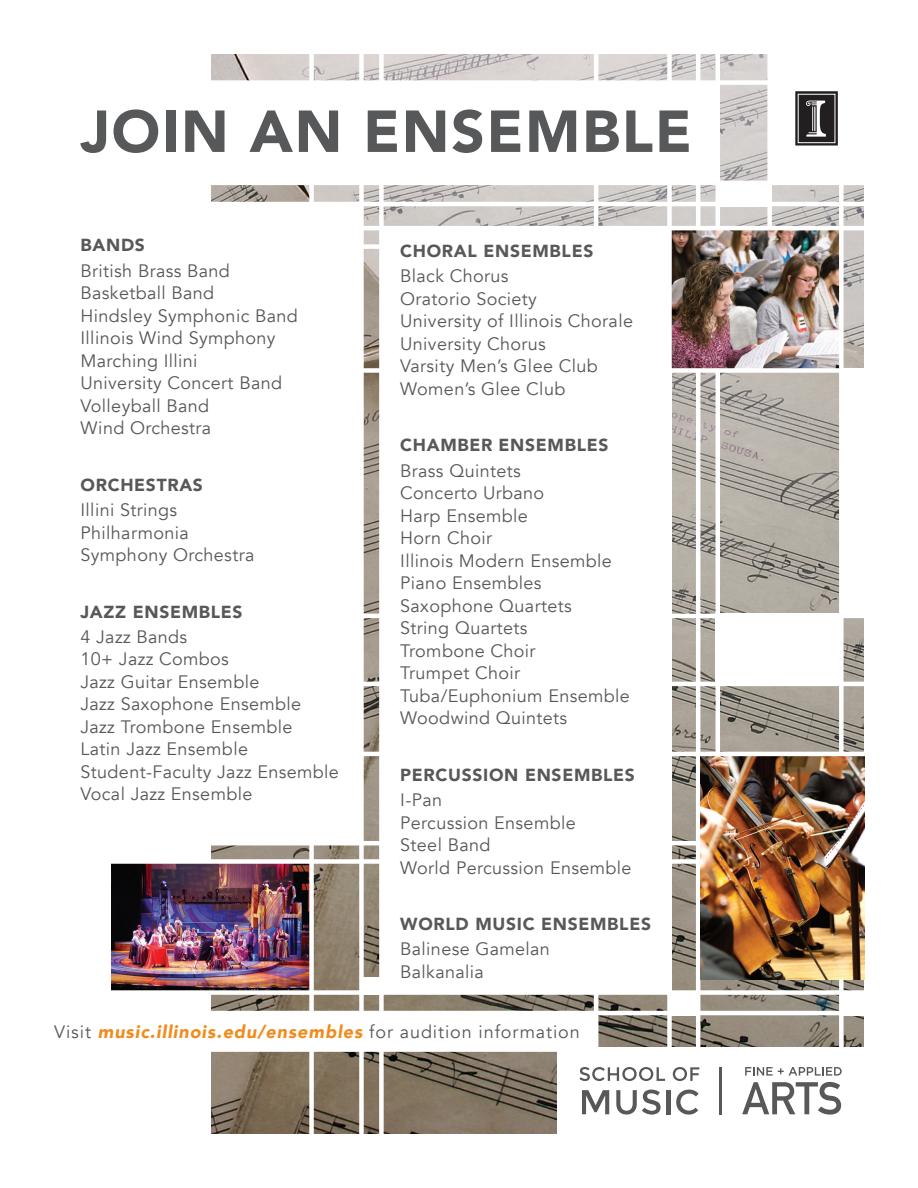
<style>
.page{position:relative;width:918px;height:1188px;background:#fff}
.page>*{position:absolute;margin:0;border:0;box-sizing:border-box;transform-origin:0 0}
.t1{font:900 58.5px "Avenir";letter-spacing:.03em;color:#57585a}
.t2{font:18px/22.5px "Avenir";letter-spacing:.02em;color:#57585a}
.t3{font:italic 900 18px "Avenir";letter-spacing:.05em;color:#f28b1d}
.t4{font:900 17.4px "Avenir";letter-spacing:.04em;color:#57585a}
.s1{font-weight:400;font-style:normal;color:#57585a}
</style>
<div class="page">
<img style="left:212px;top:54px;width:652px;height:1080px">
<div style="left:54px;top:82px;width:665px;height:101px;background:#fff"></div>
<div style="left:769px;top:0;width:149px;height:183px;background:#fff"></div>
<div style="left:716px;top:614px;width:126px;height:72px;background:#fff"></div>
<div style="left:718px;top:183px;width:54px;height:23px;background:#fff"></div>
<div style="left:670px;top:992px;width:30px;height:23px;background:#fff"></div>
<div style="left:361px;top:977px;width:23px;height:18px;background:#fff"></div>
<div style="left:842px;top:991px;width:28px;height:24px;background:#fff"></div>
<div style="left:841px;top:368px;width:68px;height:248px;background:#fff"></div>
<div style="left:557px;top:1048px;width:361px;height:140px;background:#fff"></div>
<hr style="left:716px;top:42px;width:4px;height:188px;background:#fff">
<hr style="left:716px;top:370px;width:4px;height:384px;background:#fff">
<hr style="left:696px;top:370px;width:4px;height:682px;background:#fff">
<hr style="left:696px;top:54px;width:4px;height:174px;background:#fff">
<div style="left:767px;top:42px;width:5px;height:202px;background:#fff"></div>
<hr style="left:54px;top:181px;width:810px;height:4px;background:#fff">
<hr style="left:54px;top:1011px;width:810px;height:4px;background:#fff">
<div style="left:54px;top:1047px;width:810px;height:5px;background:#fff"></div>
<div style="left:0;top:80px;width:772px;height:5px;background:#fff"></div>
<div style="left:97px;top:203px;width:264px;height:640px;background:#fff"></div>
<div style="left:381px;top:228px;width:291px;height:765px;background:#fff"></div>
<div style="left:54px;top:1015px;width:542px;height:34px;background:#fff"></div>
<img style="left:672px;top:230px;width:167px;height:138px">
<img style="left:111px;top:864px;width:198px;height:126px">
<img style="left:700px;top:756px;width:165px;height:223px">
<div style="left:54px;top:990px;width:810px;height:5px;background:#fff"></div>
<div style="left:97px;top:859px;width:601px;height:5px;background:#fff"></div>
<hr style="left:48px;top:841px;width:652px;height:4px;background:#fff">
<hr style="left:48px;top:752px;width:817px;height:4px;background:#fff">
<div style="left:48px;top:368px;width:817px;height:5px;background:#fff"></div>
<hr style="left:48px;top:682px;width:817px;height:4px;background:#fff">
<hr style="left:48px;top:614px;width:817px;height:4px;background:#fff">
<hr style="left:48px;top:226px;width:817px;height:4px;background:#fff">
<div style="left:48px;top:244px;width:619px;height:5px;background:#fff"></div>
<hr style="left:48px;top:202px;width:817px;height:4px;background:#fff">
<div style="left:839px;top:55px;width:5px;height:699px;background:#fff"></div>
<div style="left:839px;top:979px;width:5px;height:155px;background:#fff"></div>
<hr style="left:594px;top:979px;width:4px;height:155px;background:#fff">
<hr style="left:594px;top:48px;width:4px;height:274px;background:#fff">
<div style="left:379px;top:48px;width:5px;height:1104px;background:#fff"></div>
<div style="left:359px;top:48px;width:5px;height:1104px;background:#fff"></div>
<div style="left:309px;top:48px;width:5px;height:1104px;background:#fff"></div>
<div style="left:667px;top:54px;width:5px;height:1003px;background:#fff"></div>
<svg style="left:579px;top:1067px;width:86px;height:14px"></svg>
<svg style="left:673px;top:1067px;width:26px;height:14px"></svg>
<svg style="left:582px;top:1090px;width:27px;height:24px"></svg>
<svg style="left:616px;top:1090px;width:45px;height:25px"></svg>
<hr style="left:666px;top:1090px;width:4px;height:24px;background:#57585a">
<svg style="left:676px;top:1090px;width:23px;height:25px"></svg>
<svg style="left:745px;top:1067px;width:97px;height:9px"></svg>
<svg style="left:742px;top:1082px;width:99px;height:33px"></svg>
<hr style="left:719px;top:1067px;width:3px;height:48px;background:#57585a">
<div style="left:795px;top:91px;width:43px;height:55px;border:3px solid #231f20"></div>
<div style="left:798px;top:94px;width:37px;height:49px;background:#231f20"></div>
<div style="left:798px;top:94px;width:37px;height:49px;border:1px solid #fff"></div>
<svg style="left:806px;top:101px;width:20px;height:36px"></svg>
<h1 class="t1" style="left:81px;top:81px;width:613px">JOIN AN ENSEMBLE</h1>
<p class="t4" style="left:81px;top:230px;width:14px">BAN</p>
<p class="t4" style="left:121px;top:230px;width:24px">DS</p>
<p class="t2" style="left:81px;top:260px;width:219px">British Brass Band<br>Basketball Band<br>Hindsley Symphonic Band<br>Illinois Wind Symphony<br>Marching Illini<br>University Concert Band<br>Volleyball Band<br>Wind Orchestra</p>
<p class="t4" style="left:81px;top:470px;width:112px">ORCHESTRAS</p>
<p class="t2" style="left:81px;top:499px;width:175px">Illini Strings<br>Philharmonia<br>Symphony Orchestra</p>
<p class="t4" style="left:81px;top:597px;width:66px">JAZZ ENSEMBLES</p>
<p class="t2" style="left:81px;top:626px;width:260px">4 Jazz Bands<br>10+ Jazz Combos<br>Jazz Guitar Ensemble<br>Jazz Saxophone Ensemble<br>Jazz Trombone Ensemble<br>Latin Jazz Ensemble<br>Student-Faculty Jazz Ensemble<br>Vocal Jazz Ensemble</p>
<p class="t4" style="left:400px;top:236px;width:195px">CHORAL ENSEMBLES</p>
<p class="t2" style="left:400px;top:265px;width:234px">Black Chorus<br>Oratorio Society<br>University of Illinois Chorale<br>University Chorus<br>Varsity Men’s Glee Club<br>Women’s Glee Club</p>
<p class="t4" style="left:400px;top:430px;width:41px">CHAMBE</p>
<p class="t4" style="left:481px;top:430px;width:31px">R ENSEMBLES</p>
<p class="t2" style="left:400px;top:460px;width:231px">Brass Quintets<br>Concerto Urbano<br>Harp Ensemble<br>Horn Choir<br>Illinois Modern Ensemble<br>Piano Ensembles<br>Saxophone Quartets<br>String Quartets<br>Trombone Choir<br>Trumpet Choir<br>Tuba/Euphonium Ensemble<br>Woodwind Quintets</p>
<p class="t4" style="left:400px;top:760px;width:74px">PERCUSSION</p>
<p class="t4" style="left:525px;top:760px;width:13px">ENSEMBLES</p>
<p class="t2" style="left:400px;top:789px;width:233px">I-Pan<br>Percussion Ensemble<br>Steel Band<br>World Percussion Ensemble</p>
<p class="t4" style="left:400px;top:909px;width:252px">WORLD MUSIC ENSEMBLES</p>
<p class="t2" style="left:400px;top:938px;width:151px">Balinese Gamelan<br>Balkanalia</p>
<p class="t3" style="left:54px;top:1017px;width:527px"><span class="s1">Visit</span> music.illinois.edu/ensembles <span class="s1">for audition information</span></p>
</div>
